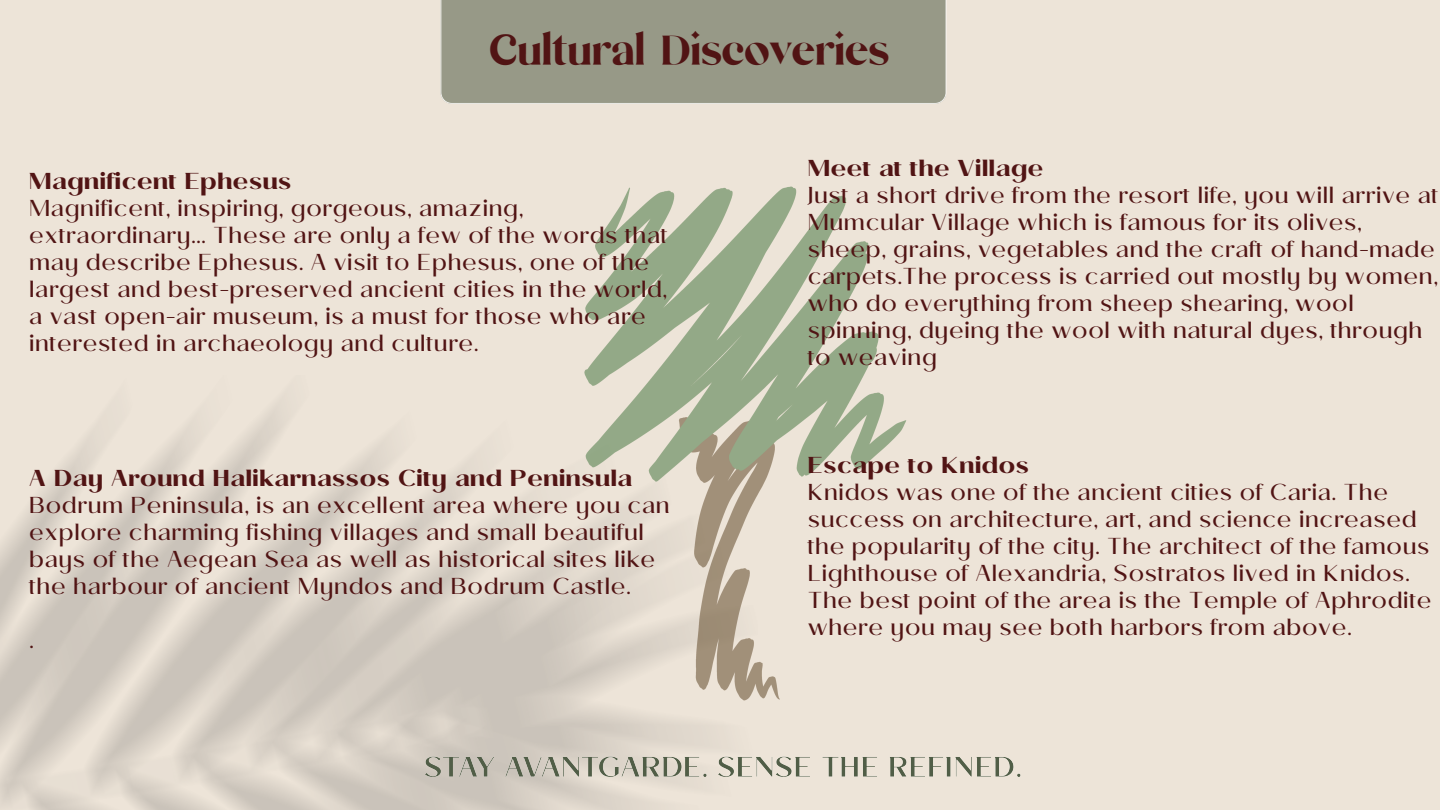
<style>
.page{position:relative;width:1440px;height:810px;background:#ede4d8}
.page>*{position:absolute;margin:0;border:0;box-sizing:border-box;transform-origin:0 0}
.t1{font:300 50px "Mikela";color:#511414}
.t2{font:23px/27px "Miamo";color:#511414}
.t3{font:700 23px "Miamo";color:#511414}
</style>
<div class="page">
<img style="left:419px;top:711px;width:602px;height:99px">
<div style="left:441px;top:0;width:505px;height:104px;background:#979987"></div>
<img style="left:416px;top:186px;width:491px;height:525px">
<p class="t1" style="left:490px;top:22px;width:401px">Cultural Discoveries</p>
<p class="t3" style="left:29px;top:168px;width:264px">Magnificent Ephesus</p>
<p class="t2" style="left:29px;top:195px;width:641px">Magnificent, inspiring, gorgeous, amazing, extraordinary... These are only a few of the words that may describe Ephesus. A visit to Ephesus, one of the largest and best-preserved ancient cities in the world, a vast open-air museum, is a must for those who are interested in archaeology and culture.</p>
<p class="t3" style="left:29px;top:465px;width:605px">A Day Around Halikarnassos City and Peninsula</p>
<p class="t2" style="left:29px;top:492px;width:643px">Bodrum Peninsula, is an excellent area where you can explore charming fishing villages and small beautiful bays of the Aegean Sea as well as historical sites like the harbour of ancient Myndos and Bodrum Castle.</p>
<p class="t2" style="left:29px;top:627px;width:7px">.</p>
<p class="t3" style="left:807px;top:154px;width:238px">Meet at the Village</p>
<p class="t2" style="left:807px;top:181px;width:633px">Just a short drive from the resort life, you will arrive at Mumcular Village which is famous for its olives, sheep, grains, vegetables and the craft of hand-made carpets.The process is carried out mostly by women, who do everything from sheep shearing, wool spinning, dyeing the wool with natural dyes, through to weaving</p>
<p class="t3" style="left:807px;top:451px;width:223px">Escape to Knidos</p>
<p class="t2" style="left:807px;top:478px;width:626px">Knidos was one of the ancient cities of Caria. The success on architecture, art, and science increased the popularity of the city. The architect of the famous Lighthouse of Alexandria, Sostratos lived in Knidos.<br>The best point of the area is the Temple of Aphrodite where you may see both harbors from above.</p>
</div>
